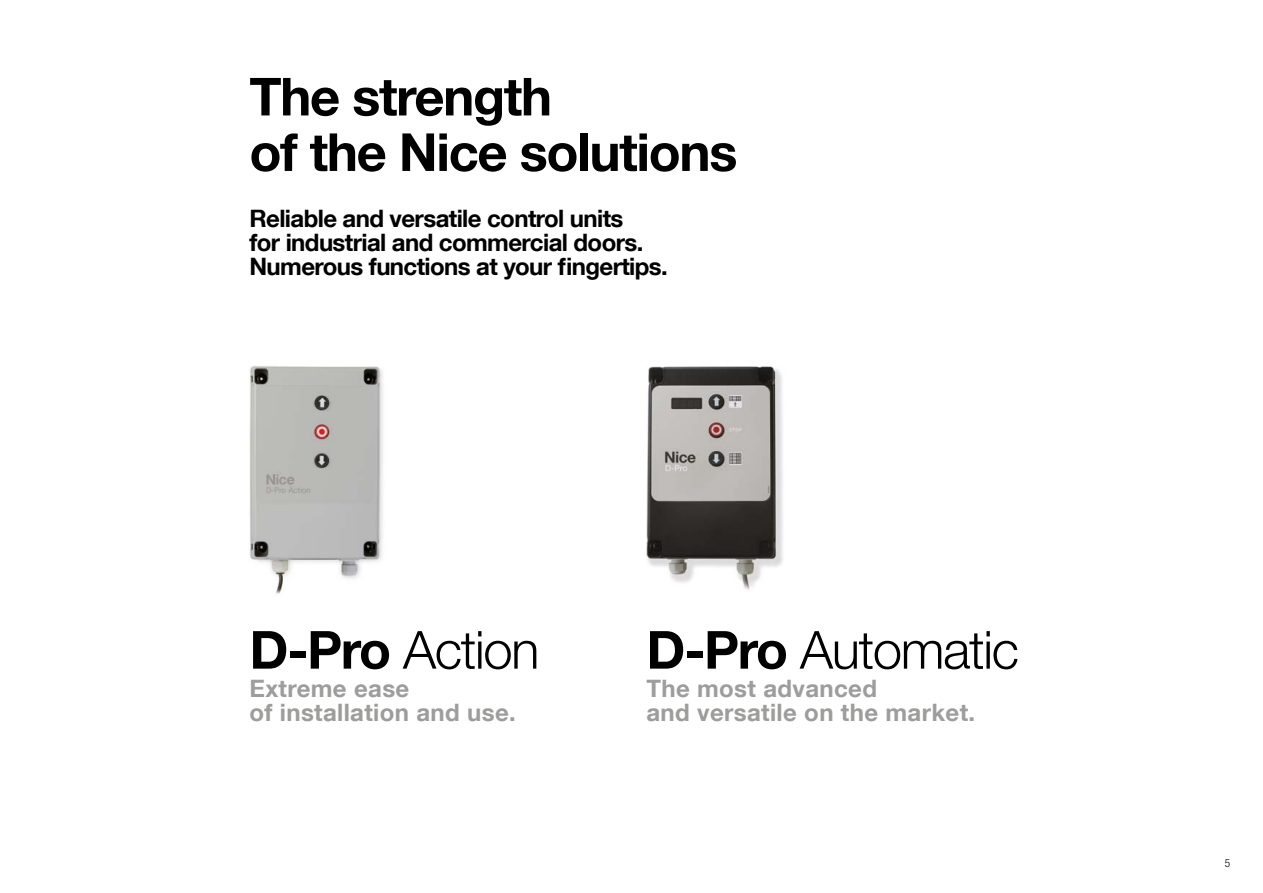
<style>
.page{position:relative;width:1263px;height:893px;background:#fff}
.page>*{position:absolute;margin:0;border:0;box-sizing:border-box;transform-origin:0 0}
.t1{font:700 52.5px/55.5px "Helvetica Neue LT Com";letter-spacing:-.025em;color:#000}
.t2{font:300 52.5px "Helvetica Neue LT Com";letter-spacing:-.025em;color:#000}
.t3{font:700 24px/24px "Helvetica Neue LT Com";letter-spacing:-.025em;color:#000}
.t4{font:700 24px/24px "Helvetica Neue LT Com";letter-spacing:.015em;color:#9d9d9c}
.t5{font:300 condensed 11.25px "Helvetica Neue LT Std";color:#000}
.s1{font-weight:700}
</style>
<div class="page">
<img style="left:646px;top:366px;width:137px;height:224px">
<img style="left:249px;top:366px;width:134px;height:228px">
<h1 class="t1" style="left:249px;top:67px;width:489px">The strength<br>of the Nice solutions</h1>
<p class="t3" style="left:249px;top:205px;width:420px">Reliable and versatile control units<br>for industrial and commercial doors.<br>Numerous functions at your fingertips.</p>
<h1 class="t2" style="left:249px;top:618px;width:291px"><span class="s1">D-Pro</span> Action</h1>
<p class="t4" style="left:249px;top:676px;width:268px">Extreme ease<br>of installation and use.</p>
<h1 class="t2" style="left:646px;top:618px;width:374px"><span class="s1">D-Pro</span> Automatic</h1>
<p class="t4" style="left:646px;top:676px;width:330px">The most advanced<br>and versatile on the market.</p>
<p class="t5" style="left:1225px;top:857px;width:7px">5</p>
</div>
